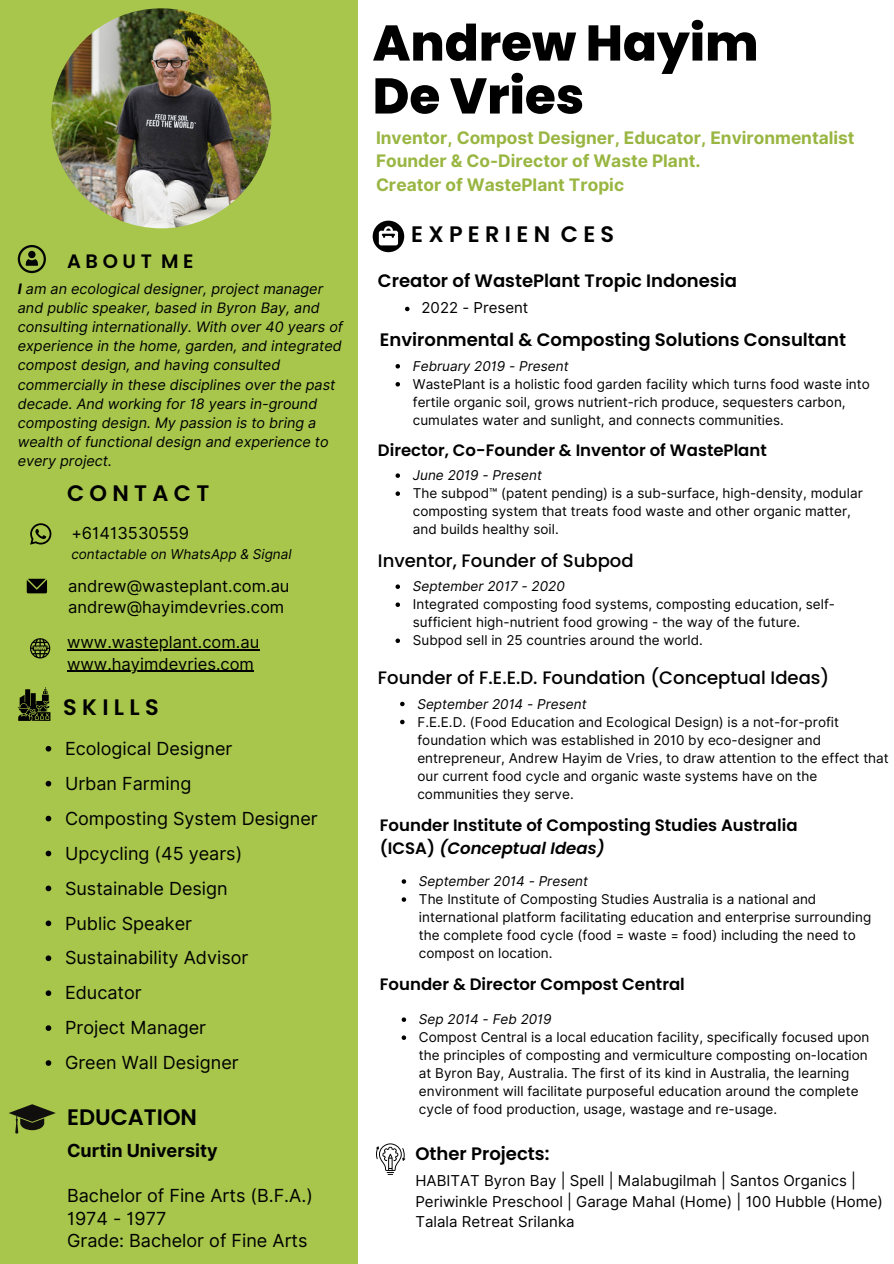
<style>
.page{position:relative;width:894px;height:1264px;background:#fff}
.page>*{position:absolute;margin:0;border:0;box-sizing:border-box;transform-origin:0 0}
.t1{font:800 49.95px/52.9px "Poppins";color:#000}
.t2{font:600 22.35px "Poppins";letter-spacing:.235em;color:#000}
.t3{font:600 22.35px "Poppins";color:#000}
.t4{font:600 19.35px "Poppins";letter-spacing:.24em;color:#000}
.t5{font:18px/35px "Inter";color:#000}
.t6{font:600 18px "Poppins";color:#000}
.t7{font:500 18px "Poppins";color:#000}
.t8{font:700 18px "Inter";color:#000}
.t9{font:700 17.25px/23.7px "Inter";color:#99b642}
.t10{font:600 16.5px/22.5px "Poppins";color:#000}
.t11{font:16.5px/21.5px "Inter";color:#000}
.t12{font:15px/20.2px "Inter";color:#000}
.t13{font:italic 14.4px/19.2px "Inter";color:#000}
.t14{font:13.5px/18px "Inter";color:#000}
.t15{font:italic 13.5px "Inter";color:#000}
.s1{font-weight:700}
.s2{font-style:italic}
</style>
<div class="page">
<div style="left:0;top:0;width:357px;height:1263px;background:#a7c64b"></div>
<img style="left:51px;top:8px;width:220px;height:220px;border-radius:50%">
<svg style="left:27px;top:578px;width:20px;height:15px"></svg>
<svg style="left:30px;top:638px;width:20px;height:20px"></svg>
<svg style="left:30px;top:523px;width:21px;height:21px"></svg>
<svg style="left:18px;top:687px;width:32px;height:34px"></svg>
<svg style="left:9px;top:1104px;width:47px;height:29px"></svg>
<svg style="left:18px;top:245px;width:28px;height:28px"></svg>
<div style="left:28px;top:251px;width:8px;height:7px;background:#040606;border-radius:50%"></div>
<svg style="left:372px;top:221px;width:32px;height:31px"></svg>
<svg style="left:376px;top:1143px;width:29px;height:31px"></svg>
<hr style="left:67px;top:649px;width:192px;height:1px;background:#000">
<hr style="left:67px;top:671px;width:45px;height:1px;background:#000">
<hr style="left:112px;top:671px;width:142px;height:1px;background:#000">
<svg style="left:46px;top:746px;width:5px;height:5px"></svg>
<svg style="left:46px;top:780px;width:5px;height:6px"></svg>
<svg style="left:46px;top:815px;width:5px;height:6px"></svg>
<svg style="left:46px;top:850px;width:5px;height:6px"></svg>
<svg style="left:46px;top:885px;width:5px;height:6px"></svg>
<svg style="left:46px;top:920px;width:5px;height:6px"></svg>
<svg style="left:46px;top:955px;width:5px;height:6px"></svg>
<svg style="left:46px;top:990px;width:5px;height:6px"></svg>
<svg style="left:46px;top:1025px;width:5px;height:5px"></svg>
<svg style="left:46px;top:1060px;width:5px;height:5px"></svg>
<svg style="left:405px;top:307px;width:4px;height:4px"></svg>
<svg style="left:395px;top:364px;width:5px;height:4px"></svg>
<svg style="left:395px;top:382px;width:5px;height:4px"></svg>
<svg style="left:395px;top:584px;width:5px;height:5px"></svg>
<svg style="left:395px;top:602px;width:5px;height:5px"></svg>
<svg style="left:395px;top:638px;width:5px;height:5px"></svg>
<svg style="left:395px;top:473px;width:5px;height:5px"></svg>
<svg style="left:395px;top:491px;width:5px;height:5px"></svg>
<svg style="left:400px;top:701px;width:4px;height:5px"></svg>
<svg style="left:400px;top:719px;width:4px;height:5px"></svg>
<svg style="left:401px;top:879px;width:5px;height:4px"></svg>
<svg style="left:401px;top:897px;width:5px;height:4px"></svg>
<svg style="left:401px;top:1017px;width:5px;height:4px"></svg>
<svg style="left:401px;top:1035px;width:5px;height:4px"></svg>
<h3 class="t4" style="left:67px;top:248px;width:128px">ABOUT ME</h3>
<p class="t13" style="left:18px;top:279px;width:327px"><span class="s1">I</span> am an ecological designer, project manager and public speaker, based in Byron Bay, and consulting internationally. With over 40 years of experience in the home, garden, and integrated compost design, and having consulted commercially in these disciplines over the past decade. And working for 18 years in-ground composting design. My passion is to bring a wealth of functional design and experience to every project.</p>
<h2 class="t2" style="left:67px;top:477px;width:144px">CONTACT</h2>
<p class="t11" style="left:71px;top:522px;width:119px">+61413530559</p>
<p class="t11" style="left:68px;top:575px;width:223px">andrew@wasteplant.com.au andrew@hayimdevries.com</p>
<p class="t11" style="left:67px;top:631px;width:194px">www.wasteplant.com.au www.hayimdevries.com</p>
<p class="t15" style="left:71px;top:546px;width:222px">contactable on WhatsApp &amp; Signal</p>
<h2 class="t2" style="left:63px;top:691px;width:97px">SKILLS</h2>
<h3 class="t5" style="left:65px;top:731px;width:254px">Ecological Designer<br>Urban Farming<br>Composting System Designer<br>Upcycling (45 years)<br>Sustainable Design<br>Public Speaker<br>Sustainability Advisor<br>Educator<br>Project Manager<br>Green Wall Designer</h3>
<h2 class="t3" style="left:67px;top:1101px;width:131px">EDUCATION</h2>
<h3 class="t8" style="left:67px;top:1139px;width:152px">Curtin University</h3>
<h3 class="t5" style="left:67px;top:1184px;width:247px;line-height:22.5px">Bachelor of Fine Arts (B.F.A.)<br>1974 - 1977<br>Grade: Bachelor of Fine Arts</h3>
<h1 class="t1" style="left:372px;top:17px;width:387px">Andrew Hayim<br>De Vries</h1>
<p class="t9" style="left:376px;top:126px;width:480px">Inventor, Compost Designer, Educator, Environmentalist<br>Founder &amp; Co-Director of Waste Plant.<br>Creator of WastePlant Tropic</p>
<h2 class="t2" style="left:411px;top:219px;width:204px">EXPERIEN CES</h2>
<h3 class="t6" style="left:378px;top:268px;width:360px">Creator of WastePlant Tropic Indonesia</h3>
<p class="t12" style="left:421px;top:298px;width:108px">2022 - Present</p>
<h3 class="t6" style="left:380px;top:327px;width:467px">Environmental &amp; Composting Solutions Consultant</h3>
<p class="t15" style="left:413px;top:358px;width:157px">February 2019 - Present</p>
<p class="t14" style="left:413px;top:375px;width:458px">WastePlant is a holistic food garden facility which turns food waste into fertile organic soil, grows nutrient-rich produce, sequesters carbon, cumulates water and sunlight, and connects communities.</p>
<p class="t10" style="left:378px;top:439px;width:390px">Director, Co-Founder &amp; Inventor of WastePlant</p>
<p class="t15" style="left:413px;top:467px;width:130px">June 2019 - Present</p>
<p class="t14" style="left:413px;top:484px;width:451px">The subpod™ (patent pending) is a sub-surface, high-density, modular composting system that treats food waste and other organic matter, and builds healthy soil.</p>
<h3 class="t7" style="left:378px;top:547px;width:257px">Inventor, Founder of Subpod</h3>
<p class="t15" style="left:413px;top:578px;width:153px">September 2017 - 2020</p>
<p class="t14" style="left:413px;top:595px;width:423px">Integrated composting food systems, composting education, self&shy;sufficient high-nutrient food growing - the way of the future.<br>Subpod sell in 25 countries around the world.</p>
<h3 class="t7" style="left:378px;top:664px;width:453px">Founder of F.E.E.D. Foundation (Conceptual Ideas)</h3>
<p class="t15" style="left:417px;top:695px;width:171px">September 2014 - Present</p>
<p class="t14" style="left:417px;top:712px;width:472px">F.E.E.D. (Food Education and Ecological Design) is a not-for-profit foundation which was established in 2010 by eco-designer and entrepreneur, Andrew Hayim de Vries, to draw attention to the effect that our current food cycle and organic waste systems have on the communities they serve.</p>
<p class="t10" style="left:380px;top:814px;width:419px">Founder Institute of Composting Studies Australia (ICSA) <span class="s2">(Conceptual Ideas)</span></p>
<p class="t15" style="left:419px;top:873px;width:171px">September 2014 - Present</p>
<p class="t14" style="left:419px;top:890px;width:453px">The Institute of Composting Studies Australia is a national and international platform facilitating education and enterprise surrounding the complete food cycle (food = waste = food) including the need to compost on location.</p>
<p class="t10" style="left:380px;top:973px;width:306px">Founder &amp; Director Compost Central</p>
<p class="t15" style="left:419px;top:1011px;width:134px">Sep 2014 - Feb 2019</p>
<p class="t14" style="left:419px;top:1028px;width:452px">Compost Central is a local education facility, specifically focused upon the principles of composting and vermiculture composting on-location at Byron Bay, Australia. The first of its kind in Australia, the learning environment will facilitate purposeful education around the complete cycle of food production, usage, wastage and re-usage.</p>
<h3 class="t6" style="left:415px;top:1140px;width:135px">Other Projects:</h3>
<p class="t12" style="left:415px;top:1170px;width:469px">HABITAT Byron Bay | Spell | Malabugilmah | Santos Organics |<br>Periwinkle Preschool | Garage Mahal (Home) | 100 Hubble (Home)<br>Talala Retreat Srilanka</p>
</div>
